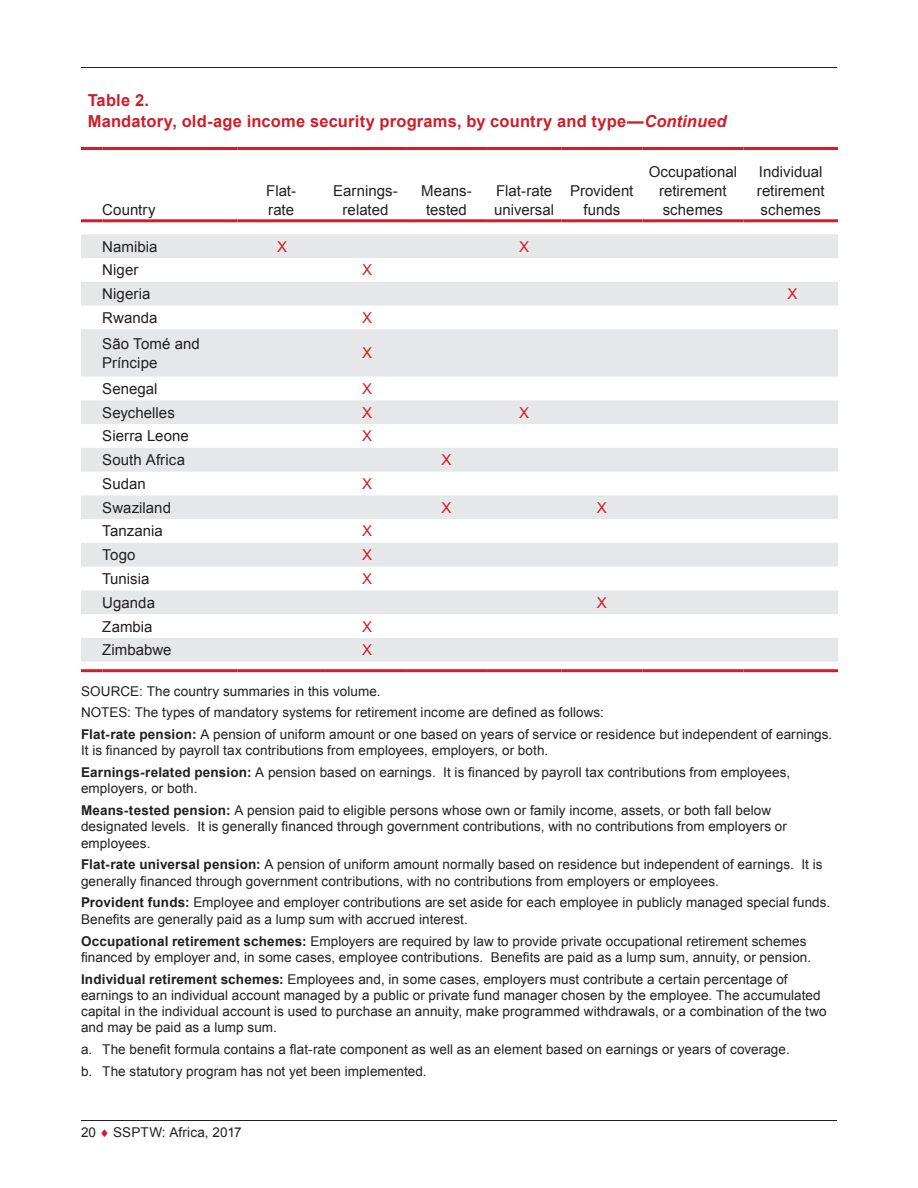
<style>
.page{position:relative;width:918px;height:1188px;background:#fff}
.page>*{position:absolute;margin:0;border:0;box-sizing:border-box;transform-origin:0 0}
.Table_Title{font:700 16.5px/21px "Arial";letter-spacing:.01em;color:#d01e29}
.Table_Stubs_and_Head{font:15px/18.8px "Arial";letter-spacing:.005em;color:#231f20}
.Table_Column_Heading{font:15px/18.8px "Arial";color:#231f20;text-align:center}
.Table_Cell_Text{font:15px "Arial";color:#d01e29}
.Table_Notes{font:13.5px/16.2px "Arial";letter-spacing:.005em;color:#231f20}
.s1{font-style:italic}
.s2{font-weight:700}
.s3{color:#d01e29}
</style>
<div class="page">
<hr style="left:81px;top:1120px;width:756px;height:1px;background:#231f20">
<hr style="left:81px;top:67px;width:756px;height:1px;background:#231f20">
<svg style="left:81px;top:234px;width:757px;height:428px;fill:#e6e7e9"></svg>
<hr style="left:81px;top:219px;width:21px;height:3px;background:#d01e29">
<hr style="left:102px;top:219px;width:135px;height:3px;background:#d01e29">
<hr style="left:237px;top:219px;width:88px;height:3px;background:#d01e29">
<hr style="left:325px;top:219px;width:81px;height:3px;background:#d01e29">
<hr style="left:406px;top:219px;width:81px;height:3px;background:#d01e29">
<hr style="left:487px;top:219px;width:74px;height:3px;background:#d01e29">
<hr style="left:561px;top:219px;width:81px;height:3px;background:#d01e29">
<hr style="left:642px;top:219px;width:102px;height:3px;background:#d01e29">
<hr style="left:744px;top:219px;width:94px;height:3px;background:#d01e29">
<hr style="left:81px;top:147px;width:21px;height:3px;background:#d01e29">
<hr style="left:102px;top:147px;width:135px;height:3px;background:#d01e29">
<hr style="left:237px;top:147px;width:88px;height:3px;background:#d01e29">
<hr style="left:325px;top:147px;width:81px;height:3px;background:#d01e29">
<hr style="left:406px;top:147px;width:81px;height:3px;background:#d01e29">
<hr style="left:487px;top:147px;width:74px;height:3px;background:#d01e29">
<hr style="left:561px;top:147px;width:81px;height:3px;background:#d01e29">
<hr style="left:642px;top:147px;width:102px;height:3px;background:#d01e29">
<hr style="left:744px;top:147px;width:94px;height:3px;background:#d01e29">
<hr style="left:81px;top:669px;width:21px;height:3px;background:#d01e29">
<hr style="left:102px;top:669px;width:135px;height:3px;background:#d01e29">
<hr style="left:237px;top:669px;width:88px;height:3px;background:#d01e29">
<hr style="left:325px;top:669px;width:81px;height:3px;background:#d01e29">
<hr style="left:406px;top:669px;width:81px;height:3px;background:#d01e29">
<hr style="left:487px;top:669px;width:74px;height:3px;background:#d01e29">
<hr style="left:561px;top:669px;width:81px;height:3px;background:#d01e29">
<hr style="left:642px;top:669px;width:102px;height:3px;background:#d01e29">
<hr style="left:744px;top:669px;width:94px;height:3px;background:#d01e29">
<p class="Table_Title" style="left:88px;top:90px;width:640px">Table 2.<br>Mandatory, old-age income security programs, by country and type—<span class="s1">Continued</span></p>
<p class="Table_Stubs_and_Head" style="left:102px;top:200px;width:55px">Country</p>
<p class="Table_Column_Heading" style="left:266px;top:182px;width:31px;text-align:left">Flat&shy;rate</p>
<p class="Table_Column_Heading" style="left:333px;top:182px;width:66px">Earnings&shy;related</p>
<p class="Table_Column_Heading" style="left:421px;top:182px;width:52px">Means&shy;tested</p>
<p class="Table_Column_Heading" style="left:494px;top:182px;width:62px;text-align:left">Flat-rate universal</p>
<p class="Table_Column_Heading" style="left:570px;top:182px;width:65px">Provident funds</p>
<p class="Table_Column_Heading" style="left:649px;top:163px;width:90px">Occupational retirement schemes</p>
<p class="Table_Column_Heading" style="left:757px;top:163px;width:69px;text-align:left">Individual retirement schemes</p>
<p class="Table_Stubs_and_Head" style="left:102px;top:237px;width:57px">Namibia</p>
<p class="Table_Cell_Text" style="left:277px;top:237px;width:12px">X</p>
<p class="Table_Cell_Text" style="left:519px;top:237px;width:12px">X</p>
<p class="Table_Stubs_and_Head" style="left:102px;top:261px;width:38px">Niger</p>
<p class="Table_Cell_Text" style="left:362px;top:260px;width:12px">X</p>
<p class="Table_Stubs_and_Head" style="left:102px;top:285px;width:50px">Nigeria</p>
<p class="Table_Cell_Text" style="left:788px;top:284px;width:12px">X</p>
<p class="Table_Stubs_and_Head" style="left:102px;top:308px;width:57px">Rwanda</p>
<p class="Table_Cell_Text" style="left:362px;top:308px;width:12px">X</p>
<p class="Table_Stubs_and_Head" style="left:102px;top:335px;width:99px">São Tomé and<br>Príncipe</p>
<p class="Table_Cell_Text" style="left:362px;top:343px;width:12px">X</p>
<p class="Table_Stubs_and_Head" style="left:102px;top:379px;width:57px">Senegal</p>
<p class="Table_Cell_Text" style="left:362px;top:379px;width:12px">X</p>
<p class="Table_Stubs_and_Head" style="left:102px;top:403px;width:74px">Seychelles</p>
<p class="Table_Cell_Text" style="left:362px;top:403px;width:12px">X</p>
<p class="Table_Cell_Text" style="left:519px;top:403px;width:12px">X</p>
<p class="Table_Stubs_and_Head" style="left:102px;top:427px;width:88px">Sierra Leone</p>
<p class="Table_Cell_Text" style="left:362px;top:426px;width:12px">X</p>
<p class="Table_Stubs_and_Head" style="left:102px;top:451px;width:84px">South Africa</p>
<p class="Table_Cell_Text" style="left:442px;top:450px;width:12px">X</p>
<p class="Table_Stubs_and_Head" style="left:102px;top:474px;width:45px">Sudan</p>
<p class="Table_Cell_Text" style="left:362px;top:474px;width:12px">X</p>
<p class="Table_Stubs_and_Head" style="left:102px;top:498px;width:70px">Swaziland</p>
<p class="Table_Cell_Text" style="left:442px;top:498px;width:12px">X</p>
<p class="Table_Cell_Text" style="left:597px;top:498px;width:12px">X</p>
<p class="Table_Stubs_and_Head" style="left:102px;top:522px;width:62px">Tanzania</p>
<p class="Table_Cell_Text" style="left:362px;top:521px;width:12px">X</p>
<p class="Table_Stubs_and_Head" style="left:102px;top:546px;width:35px">Togo</p>
<p class="Table_Cell_Text" style="left:362px;top:545px;width:12px">X</p>
<p class="Table_Stubs_and_Head" style="left:102px;top:570px;width:49px">Tunisia</p>
<p class="Table_Cell_Text" style="left:362px;top:569px;width:12px">X</p>
<p class="Table_Stubs_and_Head" style="left:102px;top:593px;width:54px">Uganda</p>
<p class="Table_Cell_Text" style="left:597px;top:593px;width:12px">X</p>
<p class="Table_Stubs_and_Head" style="left:102px;top:617px;width:52px">Zambia</p>
<p class="Table_Cell_Text" style="left:362px;top:616px;width:12px">X</p>
<p class="Table_Stubs_and_Head" style="left:102px;top:641px;width:71px">Zimbabwe</p>
<p class="Table_Cell_Text" style="left:362px;top:640px;width:12px">X</p>
<p class="Table_Notes" style="left:81px;top:683px;width:301px">SOURCE: The country summaries in this volume.</p>
<p class="Table_Notes" style="left:81px;top:705px;width:525px">NOTES: The types of mandatory systems for retirement income are defined as follows:</p>
<p class="Table_Notes" style="left:81px;top:726px;width:753px"><span class="s2">Flat-rate pension:</span> A pension of uniform amount or one based on years of service or residence but independent of earnings.<br>It is financed by payroll tax contributions from employees, employers, or both.</p>
<p class="Table_Notes" style="left:81px;top:765px;width:711px"><span class="s2">Earnings-related pension:</span> A pension based on earnings. It is financed by payroll tax contributions from employees, employers, or both.</p>
<p class="Table_Notes" style="left:81px;top:803px;width:708px"><span class="s2">Means-tested pension:</span> A pension paid to eligible persons whose own or family income, assets, or both fall below designated levels. It is generally financed through government contributions, with no contributions from employers or employees.</p>
<p class="Table_Notes" style="left:81px;top:857px;width:743px"><span class="s2">Flat-rate universal pension:</span> A pension of uniform amount normally based on residence but independent of earnings. It is generally financed through government contributions, with no contributions from employers or employees.</p>
<p class="Table_Notes" style="left:81px;top:895px;width:751px"><span class="s2">Provident funds:</span> Employee and employer contributions are set aside for each employee in publicly managed special funds.<br>Benefits are generally paid as a lump sum with accrued interest.</p>
<p class="Table_Notes" style="left:81px;top:933px;width:732px"><span class="s2">Occupational retirement schemes:</span> Employers are required by law to provide private occupational retirement schemes financed by employer and, in some cases, employee contributions. Benefits are paid as a lump sum, annuity, or pension.</p>
<p class="Table_Notes" style="left:81px;top:971px;width:747px"><span class="s2">Individual retirement schemes:</span> Employees and, in some cases, employers must contribute a certain percentage of earnings to an individual account managed by a public or private fund manager chosen by the employee. The accumulated capital in the individual account is used to purchase an annuity, make programmed withdrawals, or a combination of the two and may be paid as a lump sum.</p>
<p class="Table_Notes" style="left:81px;top:1041px;width:13px">a.</p>
<p class="Table_Notes" style="left:102px;top:1041px;width:689px">The benefit formula contains a flat-rate component as well as an element based on earnings or years of coverage.</p>
<p class="Table_Notes" style="left:81px;top:1063px;width:13px">b.</p>
<p class="Table_Notes" style="left:102px;top:1063px;width:326px">The statutory program has not yet been implemented.</p>
<p class="Table_Notes" style="left:81px;top:1124px;width:162px">20 <span class="s3">♦</span> SSPTW: Africa, 2017</p>
</div>
